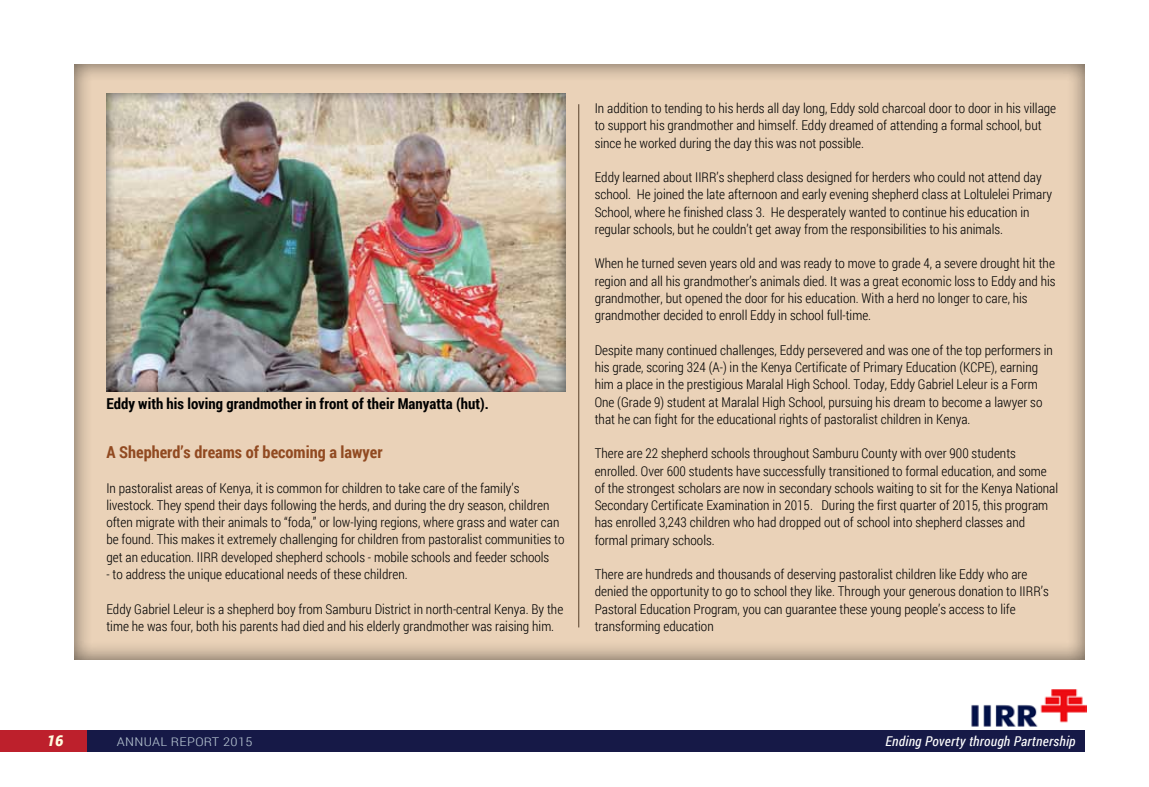
<style>
.page{position:relative;width:1149px;height:787px;background:#fff}
.page>*{position:absolute;margin:0;border:0;box-sizing:border-box;transform-origin:0 0}
.t1{font:700 16.5px "Roboto Condensed";color:#914a21}
.t2{font:700 15px "Roboto Condensed";color:#000}
.t3{font:italic 900 15px "Roboto";color:#fffcdf}
.t4{font:300 13.5px/17.2px "Roboto Condensed";color:#000}
.t5{font:italic 13.5px "Roboto Condensed";letter-spacing:.02em;color:#fff}
.t6{font:300 12px "Roboto Condensed";letter-spacing:.02em;color:#b5c3d0;scale:1.25 1}
</style>
<div class="page">
<div style="left:0;top:730px;width:88px;height:22px;background:#bd202c"></div>
<div style="left:87px;top:730px;width:997px;height:22px;background:#161947"></div>
<img style="left:971px;top:689px;width:115px;height:38px">
<div style="left:73px;top:61px;width:1012px;height:599px;background:#000;opacity:.6"></div>
<div style="left:106px;top:92px;width:459px;height:300px;background:#000;opacity:.6"></div>
<hr style="left:577px;top:102px;width:4px;height:525px;background:#000;opacity:.6">
<p class="t2" style="left:106px;top:393px;width:384px">Eddy with his loving grandmother in front of their Manyatta (hut).</p>
<p class="t1" style="left:106px;top:440px;width:278px">A Shepherd’s dreams of becoming a lawyer</p>
<p class="t4" style="left:106px;top:479px;width:459px">In pastoralist areas of Kenya, it is common for children to take care of the family’s livestock. They spend their days following the herds, and during the dry season, children often migrate with their animals to “foda,” or low-lying regions, where grass and water can be found. This makes it extremely challenging for children from pastoralist communities to get an education. IIRR developed shepherd schools - mobile schools and feeder schools</p>
<p class="t4" style="left:106px;top:565px;width:302px">- to address the unique educational needs of these children.</p>
<p class="t4" style="left:106px;top:599px;width:458px">Eddy Gabriel Leleur is a shepherd boy from Samburu District in north-central Kenya. By the time he was four, both his parents had died and his elderly grandmother was raising him.</p>
<p class="t4" style="left:594px;top:99px;width:463px">In addition to tending to his herds all day long, Eddy sold charcoal door to door in his village to support his grandmother and himself. Eddy dreamed of attending a formal school, but since he worked during the day this was not possible.</p>
<p class="t4" style="left:594px;top:168px;width:458px">Eddy learned about IIRR’s shepherd class designed for herders who could not attend day school. He joined the late afternoon and early evening shepherd class at Loltulelei Primary School, where he finished class 3. He desperately wanted to continue his education in regular schools, but he couldn’t get away from the responsibilities to his animals.</p>
<p class="t4" style="left:594px;top:254px;width:462px">When he turned seven years old and was ready to move to grade 4, a severe drought hit the region and all his grandmother’s animals died. It was a great economic loss to Eddy and his grandmother, but opened the door for his education. With a herd no longer to care, his grandmother decided to enroll Eddy in school full-time.</p>
<p class="t4" style="left:594px;top:341px;width:459px">Despite many continued challenges, Eddy persevered and was one of the top performers in his grade, scoring 324 (A-) in the Kenya Certificate of Primary Education (KCPE), earning him a place in the prestigious Maralal High School. Today, Eddy Gabriel Leleur is a Form One (Grade 9) student at Maralal High School, pursuing his dream to become a lawyer so that he can fight for the educational rights of pastoralist children in Kenya.</p>
<p class="t4" style="left:594px;top:444px;width:465px">There are 22 shepherd schools throughout Samburu County with over 900 students enrolled. Over 600 students have successfully transitioned to formal education, and some of the strongest scholars are now in secondary schools waiting to sit for the Kenya National Secondary Certificate Examination in 2015. During the first quarter of 2015, this program has enrolled 3,243 children who had dropped out of school into shepherd classes and formal primary schools.</p>
<p class="t4" style="left:594px;top:565px;width:455px">There are hundreds and thousands of deserving pastoralist children like Eddy who are denied the opportunity to go to school they like. Through your generous donation to IIRR’s Pastoral Education Program, you can guarantee these young people’s access to life transforming education</p>
<p class="t3" style="left:47px;top:730px;width:18px">16</p>
<p class="t6" style="left:117px;top:733px;width:110px">ANNUAL REPORT 2015</p>
<p class="t5" style="left:885px;top:732px;width:191px">Ending Poverty through Partnership</p>
</div>
